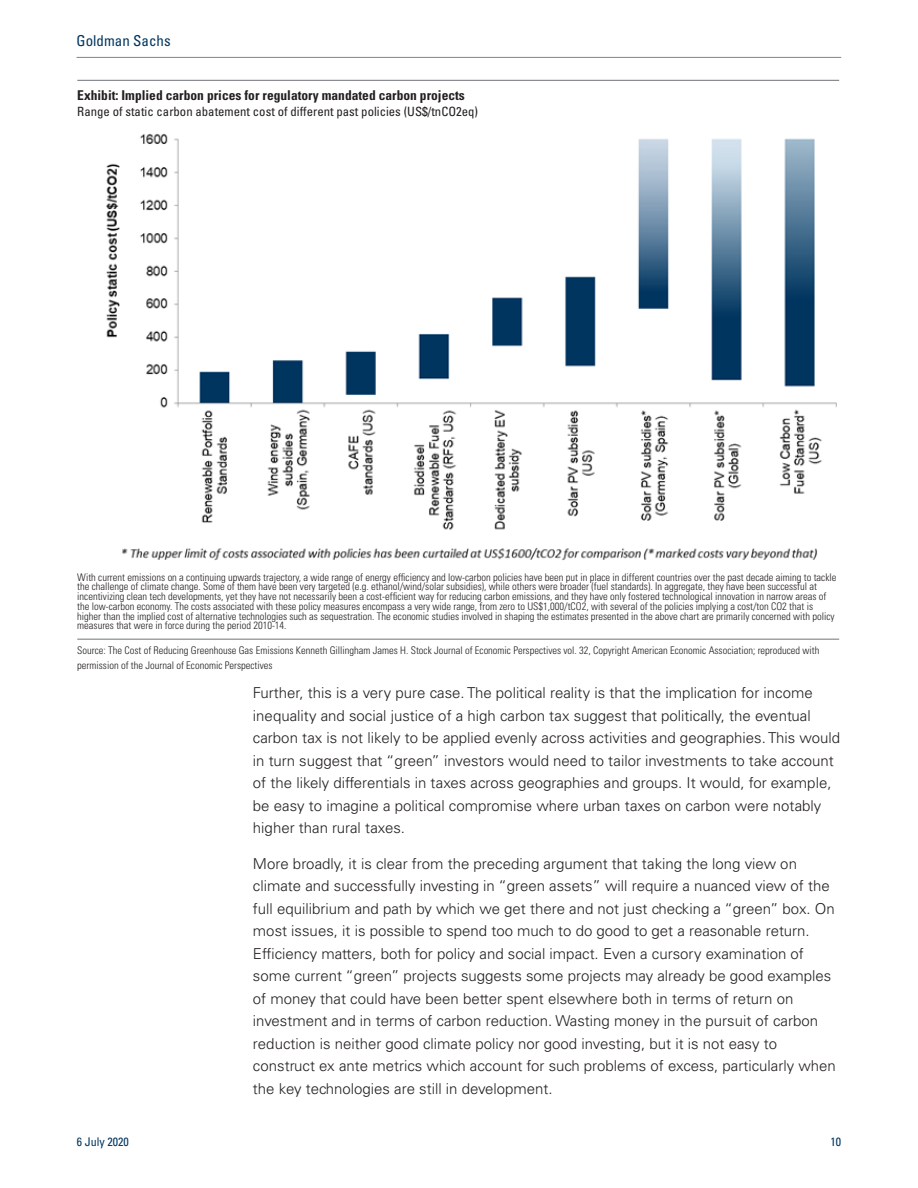
<style>
.page{position:relative;width:918px;height:1188px;background:#fff}
.page>*{position:absolute;margin:0;border:0;box-sizing:border-box;transform-origin:0 0}
.t1{font:300 15px/22.5px "Univers LT Std";color:#231f20}
.t2{font:condensed 15px "Univers LT Std";color:#003661}
.t3{font:700 condensed 13.5px "Univers LT Std";color:#231f20}
.t4{font:condensed 12.75px "Univers LT Std";color:#231f20}
.t5{font:condensed 12px "Univers LT Std";color:#003661}
.t6{font:300 condensed 10.5px/9.8px "Univers LT Std";color:#231f20}
</style>
<div class="page">
<hr style="left:77px;top:80px;width:762px;height:1px;background:#737378">
<img style="left:106px;top:133px;width:731px;height:427px">
<hr style="left:77px;top:639px;width:762px;height:1px;background:#737378">
<hr style="left:77px;top:57px;width:764px;height:1px;background:#808285">
<p class="t2" style="left:77px;top:34px;width:96px">Goldman Sachs</p>
<p class="t3" style="left:77px;top:90px;width:389px">Exhibit: Implied carbon prices for regulatory mandated carbon projects</p>
<p class="t4" style="left:77px;top:105px;width:402px">Range of static carbon abatement cost of different past policies (US$/tnCO2eq)</p>
<p class="t6" style="left:77px;top:573px;width:761px">With current emissions on a continuing upwards trajectory, a wide range of energy efficiency and low-carbon policies have been put in place in different countries over the past decade aiming to tackle the challenge of climate change. Some of them have been very targeted (e.g. ethanol/wind/solar subsidies), while others were broader (fuel standards). In aggregate, they have been successful at incentivizing clean tech developments, yet they have not necessarily been a cost-efficient way for reducing carbon emissions, and they have only fostered technological innovation in narrow areas of the low-carbon economy. The costs associated with these policy measures encompass a very wide range, from zero to US$1,000/tCO2, with several of the policies implying a cost/ton CO2 that is higher than the implied cost of alternative technologies such as sequestration. The economic studies involved in shaping the estimates presented in the above chart are primarily concerned with policy measures that were in force during the period 2010-14.</p>
<p class="t6" style="left:77px;top:645px;width:744px;line-height:14.2px">Source: The Cost of Reducing Greenhouse Gas Emissions Kenneth Gillingham James H. Stock Journal of Economic Perspectives vol. 32, Copyright American Economic Association; reproduced with permission of the Journal of Economic Perspectives</p>
<p class="t1" style="left:253px;top:683px;width:589px">Further, this is a very pure case. The political reality is that the implication for income inequality and social justice of a high carbon tax suggest that politically, the eventual carbon tax is not likely to be applied evenly across activities and geographies. This would in turn suggest that “green” investors would need to tailor investments to take account of the likely differentials in taxes across geographies and groups. It would, for example, be easy to imagine a political compromise where urban taxes on carbon were notably higher than rural taxes.</p>
<p class="t1" style="left:253px;top:853px;width:584px">More broadly, it is clear from the preceding argument that taking the long view on climate and successfully investing in “green assets” will require a nuanced view of the full equilibrium and path by which we get there and not just checking a “green” box. On most issues, it is possible to spend too much to do good to get a reasonable return.<br>Efficiency matters, both for policy and social impact. Even a cursory examination of some current “green” projects suggests some projects may already be good examples of money that could have been better spent elsewhere both in terms of return on investment and in terms of carbon reduction. Wasting money in the pursuit of carbon reduction is neither good climate policy nor good investing, but it is not easy to construct ex ante metrics which account for such problems of excess, particularly when the key technologies are still in development.</p>
<p class="t5" style="left:77px;top:1136px;width:53px">6 July 2020</p>
<p class="t5" style="left:831px;top:1136px;width:12px">10</p>
</div>
